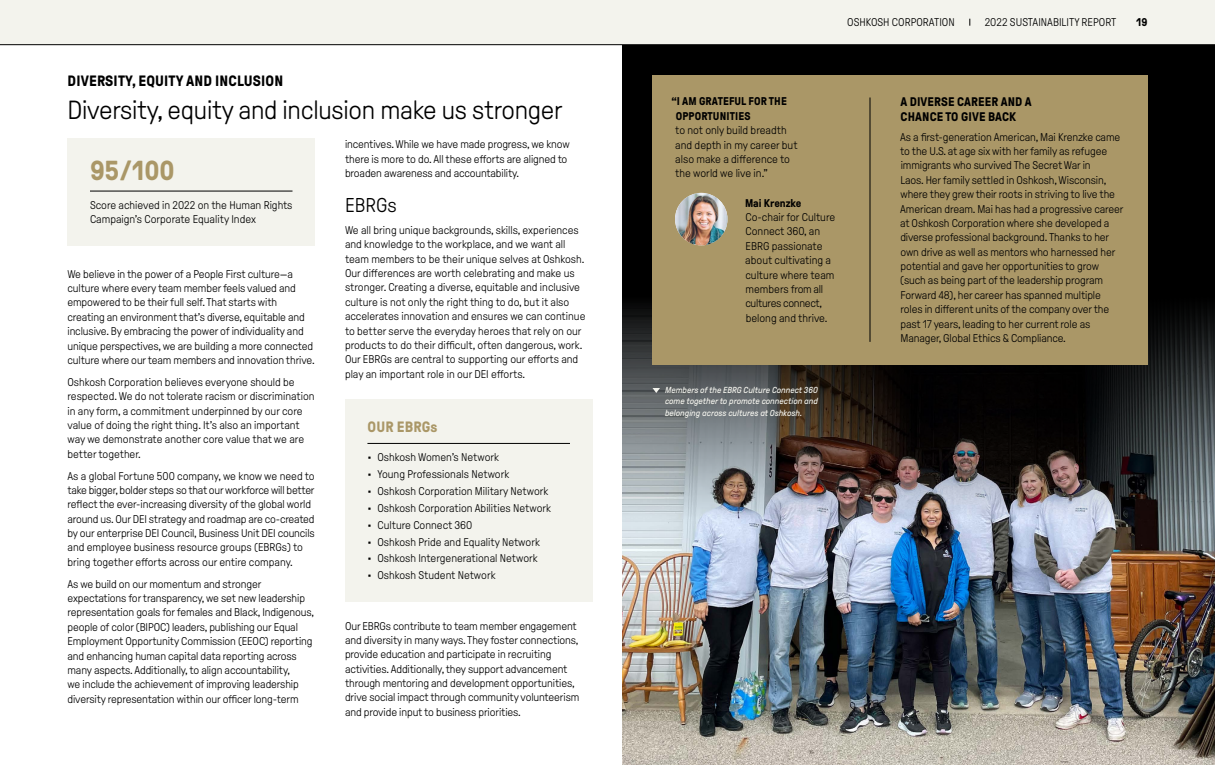
<style>
.page{position:relative;width:1215px;height:765px;background:#fff}
.page>*{position:absolute;margin:0;border:0;box-sizing:border-box;transform-origin:0 0}
.t1{font:700 27.5px "GT Pressura Pro";color:#aa9767}
.t2{font:300 26.25px "GT Pressura Pro";letter-spacing:-.01em;color:#000}
.t3{font:300 20px "GT Pressura Pro";color:#000}
.t4{font:700 15px "GT Pressura Pro";letter-spacing:.01em;color:#000}
.t5{font:700 15px "GT Pressura Pro";letter-spacing:.01em;color:#aa9767}
.t6{font:700 12.5px/15px "GT Pressura Pro";letter-spacing:.01em;color:#000}
.t7{font:300 11.25px/14.4px "GT Pressura Pro";letter-spacing:-.01em;color:#000}
.t8{font:700 11.25px/14.4px "GT Pressura Pro";letter-spacing:.01em;color:#000}
.t9{font:italic 8.75px/11.2px "GT Pressura Pro";color:#f3f3ed;text-align:justify}
</style>
<div class="page">
<img style="left:622px;top:45px;width:593px;height:720px">
<div style="left:653px;top:75px;width:247px;height:289px;background:#aa9767"></div>
<img style="left:675px;top:193px;width:53px;height:52px;border-radius:26px">
<div style="left:870px;top:75px;width:278px;height:289px;background:#aa9767"></div>
<div style="left:345px;top:399px;width:247px;height:203px;background:#f3f3ed"></div>
<hr style="left:367px;top:443px;width:203px;height:1px;background:#000">
<div style="left:68px;top:138px;width:247px;height:108px;background:#f3f3ed"></div>
<hr style="left:90px;top:191px;width:202px;height:1px;background:#000">
<svg style="left:653px;top:388px;width:7px;height:5px"></svg>
<hr style="left:870px;top:98px;width:1px;height:244px;background:#000">
<div style="left:0;top:0;width:1215px;height:45px;background:#f3f3ed"></div>
<hr style="left:0;top:44px;width:1215px;height:1px;background:#000">
<h3 class="t4" style="left:68px;top:72px;width:217px">DIVERSITY, EQUITY AND INCLUSION</h3>
<h2 class="t2" style="left:68px;top:96px;width:497px">Diversity, equity and inclusion make us stronger</h2>
<h1 class="t1" style="left:90px;top:155px;width:86px">95/100</h1>
<p class="t7" style="left:90px;top:198px;width:204px">Score achieved in 2022 on the Human Rights<br>Campaign’s Corporate Equality Index</p>
<p class="t7" style="left:68px;top:267px;width:249px">We believe in the power of a People First culture—a culture where every team member feels valued and empowered to be their full self. That starts with creating an environment that’s diverse, equitable and inclusive. By embracing the power of individuality and unique perspectives, we are building a more connected culture where our team members and innovation thrive.</p>
<p class="t7" style="left:68px;top:375px;width:249px">Oshkosh Corporation believes everyone should be respected. We do not tolerate racism or discrimination in any form, a commitment underpinned by our core value of doing the right thing. It’s also an important way we demonstrate another core value that we are better together.</p>
<p class="t7" style="left:68px;top:469px;width:249px">As a global Fortune 500 company, we know we need to take bigger, bolder steps so that our workforce will better reflect the ever-increasing diversity of the global world around us. Our DEI strategy and roadmap are co-created by our enterprise DEI Council, Business Unit DEI councils and employee business resource groups (EBRGs) to bring together efforts across our entire company.</p>
<p class="t7" style="left:68px;top:577px;width:248px">As we build on our momentum and stronger expectations for transparency, we set new leadership representation goals for females and Black, Indigenous, people of color (BIPOC) leaders, publishing our Equal Employment Opportunity Commission (EEOC) reporting and enhancing human capital data reporting across many aspects. Additionally, to align accountability,<br>we include the achievement of improving leadership diversity representation within our officer long-term</p>
<p class="t7" style="left:345px;top:137px;width:226px">incentives. While we have made progress, we know there is more to do. All these efforts are aligned to broaden awareness and accountability.</p>
<h3 class="t3" style="left:345px;top:195px;width:53px">EBRGs</h3>
<p class="t7" style="left:345px;top:223px;width:242px">We all bring unique backgrounds, skills, experiences and knowledge to the workplace, and we want all team members to be their unique selves at Oshkosh.<br>Our differences are worth celebrating and make us stronger. Creating a diverse, equitable and inclusive culture is not only the right thing to do, but it also accelerates innovation and ensures we can continue to better serve the everyday heroes that rely on our products to do their difficult, often dangerous, work.<br>Our EBRGs are central to supporting our efforts and play an important role in our DEI efforts.</p>
<h3 class="t5" style="left:368px;top:419px;width:71px">OUR EBRGs</h3>
<p class="t7" style="left:367px;top:450px;width:133px">• Oshkosh Women’s Network</p>
<p class="t7" style="left:367px;top:467px;width:143px">• Young Professionals Network</p>
<p class="t7" style="left:367px;top:484px;width:183px">• Oshkosh Corporation Military Network</p>
<p class="t7" style="left:367px;top:501px;width:185px">• Oshkosh Corporation Abilities Network</p>
<p class="t7" style="left:367px;top:518px;width:106px">• Culture Connect 360</p>
<p class="t7" style="left:367px;top:535px;width:174px">• Oshkosh Pride and Equality Network</p>
<p class="t7" style="left:367px;top:552px;width:172px">• Oshkosh Intergenerational Network</p>
<p class="t7" style="left:367px;top:568px;width:130px">• Oshkosh Student Network</p>
<p class="t7" style="left:345px;top:619px;width:236px">Our EBRGs contribute to team member engagement and diversity in many ways. They foster connections, provide education and participate in recruiting activities. Additionally, they support advancement through mentoring and development opportunities, drive social impact through community volunteerism and provide input to business priorities.</p>
<p class="t7" style="left:847px;top:15px;width:109px">OSHKOSH CORPORATION</p>
<p class="t7" style="left:985px;top:15px;width:133px">2022 SUSTAINABILITY REPORT</p>
<p class="t8" style="left:1137px;top:15px;width:12px">19</p>
<p class="t8" style="left:676px;top:94px;width:113px;text-indent:-4px">“I AM GRATEFUL FOR THE<br>OPPORTUNITIES</p>
<p class="t7" style="left:675px;top:123px;width:124px">to not only build breadth and depth in my career but also make a difference to the world we live in.”</p>
<p class="t8" style="left:745px;top:196px;width:58px">Mai Krenzke</p>
<p class="t7" style="left:745px;top:210px;width:91px">Co-chair for Culture<br>Connect 360, an<br>EBRG passionate about cultivating a culture where team members from all cultures connect, belong and thrive.</p>
<p class="t9" style="left:665px;top:384px;width:154px">Members of the EBRG Culture Connect 360 come together to promote connection and belonging across cultures at Oshkosh.</p>
<p class="t6" style="left:900px;top:95px;width:133px">A DIVERSE CAREER AND A<br>CHANCE TO GIVE BACK</p>
<p class="t7" style="left:900px;top:130px;width:225px">As a first-generation American, Mai Krenzke came to the U.S. at age six with her family as refugee immigrants who survived The Secret War in<br>Laos. Her family settled in Oshkosh, Wisconsin, where they grew their roots in striving to live the American dream. Mai has had a progressive career at Oshkosh Corporation where she developed a diverse professional background. Thanks to her own drive as well as mentors who harnessed her potential and gave her opportunities to grow (such as being part of the leadership program Forward 48), her career has spanned multiple roles in different units of the company over the past 17 years, leading to her current role as Manager, Global Ethics &amp; Compliance.</p>
</div>
